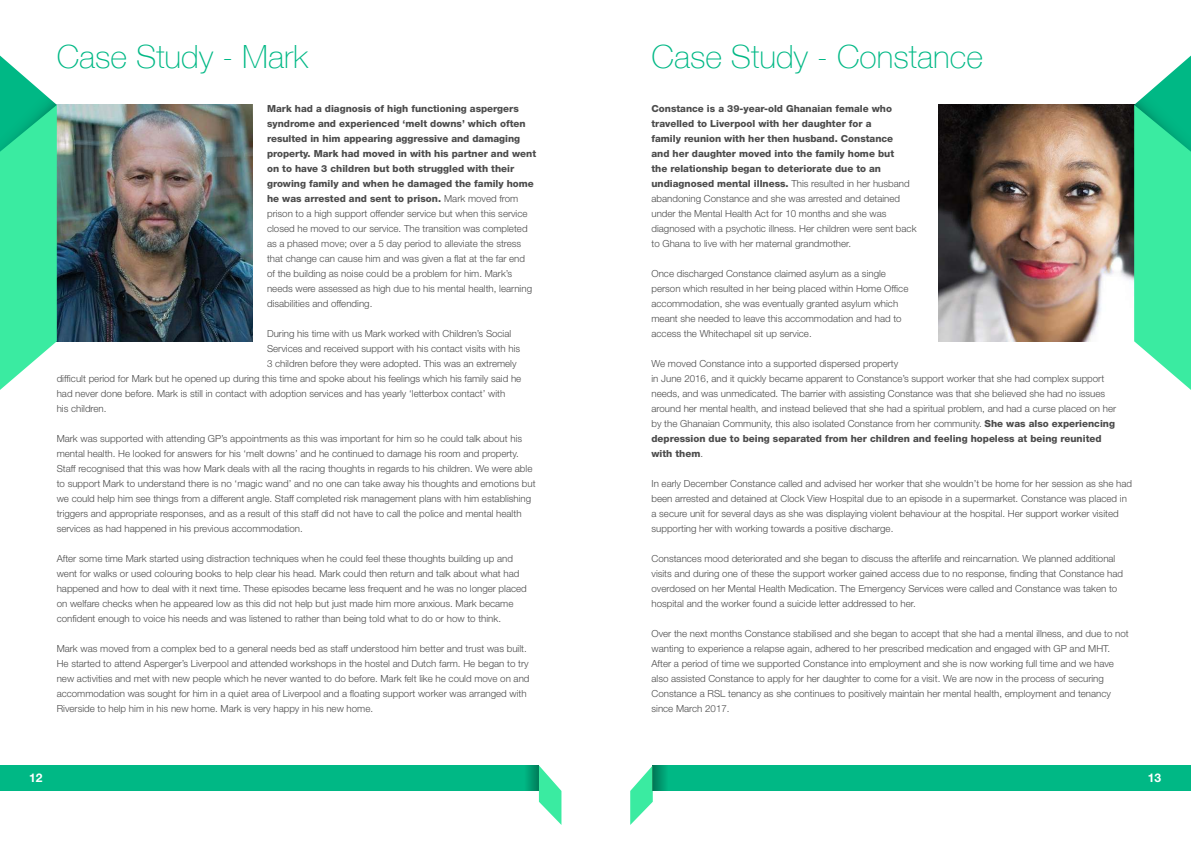
<style>
.page{position:relative;width:1191px;height:842px;background:#fff}
.page>*{position:absolute;margin:0;border:0;box-sizing:border-box;transform-origin:0 0}
.t1{font:100 32px "Helve Nue";color:#00b885}
.t2{font:700 12px "Helvetica Neue";color:#fff}
.t3{font:300 9.8px/15px "Helvetica Neue";color:#4c4c4c}
.t4{font:800 9.8px/15px "Helvetica Neue";color:#4c4c4c}
.s1{font-weight:800}
.s2{font-weight:300}
</style>
<div class="page">
<div style="left:0;top:765px;width:539px;height:26px;background:#00b885"></div>
<svg style="left:539px;top:765px;width:22px;height:60px"></svg>
<svg style="left:527px;top:765px;width:12px;height:26px"></svg>
<div style="left:653px;top:765px;width:538px;height:26px;background:#00b885"></div>
<svg style="left:630px;top:765px;width:23px;height:60px"></svg>
<svg style="left:653px;top:765px;width:13px;height:26px"></svg>
<img style="left:938px;top:105px;width:196px;height:236px">
<svg style="left:1134px;top:56px;width:57px;height:334px"></svg>
<img style="left:57px;top:105px;width:196px;height:236px">
<svg style="left:0;top:56px;width:57px;height:334px"></svg>
<h1 class="t1" style="left:57px;top:43px;width:253px">Case Study - Mark</h1>
<p class="t3" style="left:267px;top:102px;width:270px"><span class="s1">Mark had a diagnosis of high functioning aspergers syndrome and experienced ‘melt downs’ which often resulted in him appearing aggressive and damaging property. Mark had moved in with his partner and went on to have 3 children but both struggled with their growing family and when he damaged the family home he was arrested and sent to prison.</span> Mark moved from prison to a high support offender service but when this service closed he moved to our service. The transition was completed as a phased move; over a 5 day period to alleviate the stress that change can cause him and was given a flat at the far end<br>of the building as noise could be a problem for him. Mark’s needs were assessed as high due to his mental health, learning disabilities and offending.</p>
<p class="t3" style="left:267px;top:327px;width:246px">During his time with us Mark worked with Children’s Social</p>
<p class="t3" style="left:267px;top:342px;width:254px">Services and received support with his contact visits with his</p>
<p class="t3" style="left:267px;top:357px;width:251px">3 children before they were adopted. This was an extremely</p>
<p class="t3" style="left:57px;top:372px;width:466px">difficult period for Mark but he opened up during this time and spoke about his feelings which his family said he</p>
<p class="t3" style="left:57px;top:387px;width:450px">had never done before. Mark is still in contact with adoption services and has yearly ‘letterbox contact’ with</p>
<p class="t3" style="left:57px;top:402px;width:51px">his children.</p>
<p class="t3" style="left:57px;top:432px;width:480px">Mark was supported with attending GP’s appointments as this was important for him so he could talk about his mental health. He looked for answers for his ‘melt downs’ and he continued to damage his room and property.<br>Staff recognised that this was how Mark deals with all the racing thoughts in regards to his children. We were able to support Mark to understand there is no ‘magic wand’ and no one can take away his thoughts and emotions but we could help him see things from a different angle. Staff completed risk management plans with him establishing triggers and appropriate responses, and as a result of this staff did not have to call the police and mental health services as had happened in his previous accommodation.</p>
<p class="t3" style="left:57px;top:552px;width:471px">After some time Mark started using distraction techniques when he could feel these thoughts building up and went for walks or used colouring books to help clear his head. Mark could then return and talk about what had happened and how to deal with it next time. These episodes became less frequent and he was no longer placed on welfare checks when he appeared low as this did not help but just made him more anxious. Mark became confident enough to voice his needs and was listened to rather than being told what to do or how to think.</p>
<p class="t3" style="left:57px;top:642px;width:474px">Mark was moved from a complex bed to a general needs bed as staff understood him better and trust was built.<br>He started to attend Asperger’s Liverpool and attended workshops in the hostel and Dutch farm. He began to try new activities and met with new people which he never wanted to do before. Mark felt like he could move on and accommodation was sought for him in a quiet area of Liverpool and a floating support worker was arranged with Riverside to help him in his new home. Mark is very happy in his new home.</p>
<h1 class="t1" style="left:651px;top:43px;width:333px">Case Study - Constance</h1>
<p class="t4" style="left:651px;top:102px;width:266px">Constance is a 39-year-old Ghanaian female who travelled to Liverpool with her daughter for a<br>family reunion with her then husband. Constance<br>and her daughter moved into the family home but<br>the relationship began to deteriorate due to an undiagnosed mental illness. <span class="s2">This resulted in her husband abandoning Constance and she was arrested and detained under the Mental Health Act for 10 months and she was diagnosed with a psychotic illness. Her children were sent back to Ghana to live with her maternal grandmother.</span></p>
<p class="t3" style="left:651px;top:267px;width:258px">Once discharged Constance claimed asylum as a single person which resulted in her being placed within Home Office accommodation, she was eventually granted asylum which meant she needed to leave this accommodation and had to access the Whitechapel sit up service.</p>
<p class="t3" style="left:651px;top:357px;width:466px">We moved Constance into a supported dispersed property<br>in June 2016, and it quickly became apparent to Constance’s support worker that she had complex support needs, and was unmedicated. The barrier with assisting Constance was that she believed she had no issues around her mental health, and instead believed that she had a spiritual problem, and had a curse placed on her by the Ghanaian Community, this also isolated Constance from her community. <span class="s1">She was also experiencing depression due to being separated from her children and feeling hopeless at being reunited with them</span>.</p>
<p class="t3" style="left:651px;top:477px;width:482px">In early December Constance called and advised her worker that she wouldn’t be home for her session as she had been arrested and detained at Clock View Hospital due to an episode in a supermarket. Constance was placed in a secure unit for several days as she was displaying violent behaviour at the hospital. Her support worker visited supporting her with working towards a positive discharge.</p>
<p class="t3" style="left:651px;top:552px;width:473px">Constances mood deteriorated and she began to discuss the afterlife and reincarnation. We planned additional visits and during one of these the support worker gained access due to no response, finding that Constance had overdosed on her Mental Health Medication. The Emergency Services were called and Constance was taken to hospital and the worker found a suicide letter addressed to her.</p>
<p class="t3" style="left:651px;top:627px;width:479px">Over the next months Constance stabilised and she began to accept that she had a mental illness, and due to not wanting to experience a relapse again, adhered to her prescribed medication and engaged with GP and MHT.<br>After a period of time we supported Constance into employment and she is now working full time and we have also assisted Constance to apply for her daughter to come for a visit. We are now in the process of securing Constance a RSL tenancy as she continues to positively maintain her mental health, employment and tenancy since March 2017.</p>
<p class="t2" style="left:29px;top:773px;width:15px">12</p>
<p class="t2" style="left:1147px;top:773px;width:15px">13</p>
</div>
